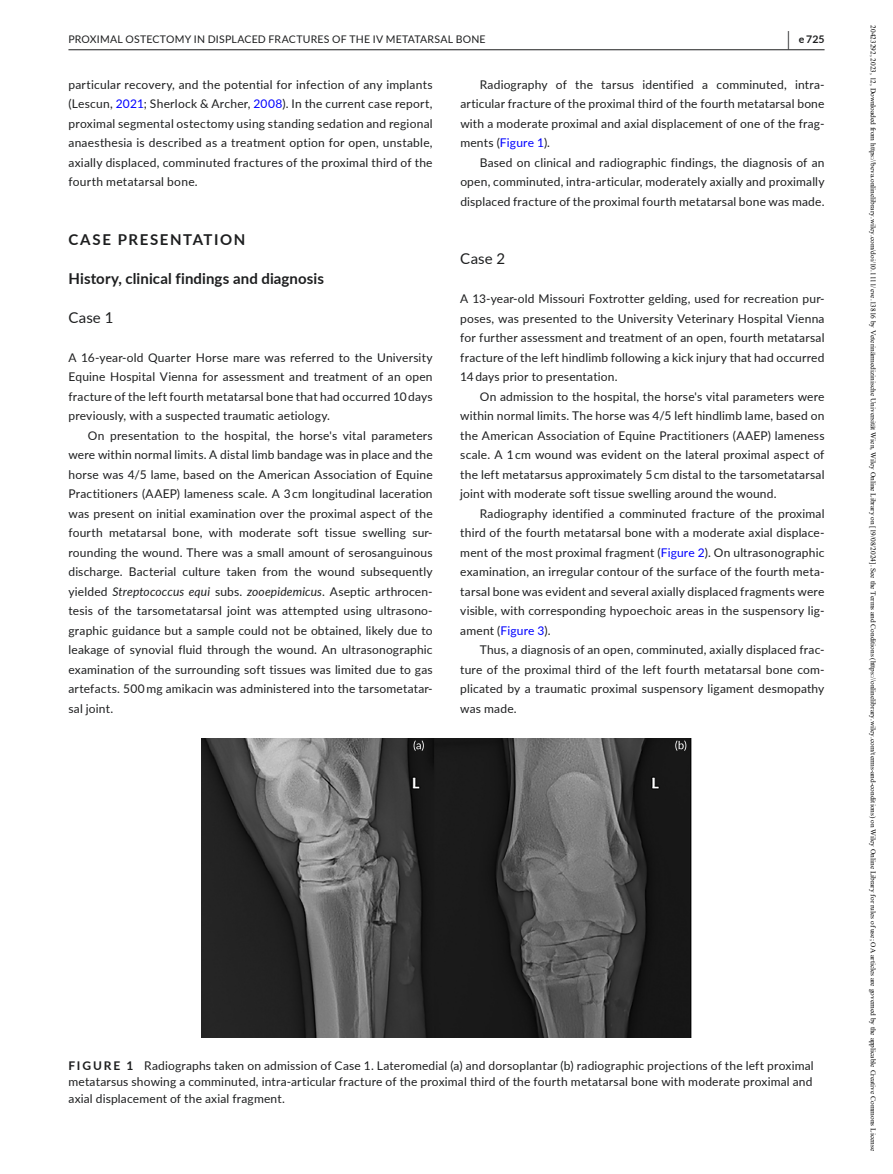
<style>
.page{position:relative;width:893px;height:1174px;background:#fff}
.page>*{position:absolute;margin:0;border:0;box-sizing:border-box;transform-origin:0 0}
.t1{font:15px "Lato Bold 2";letter-spacing:.01em;color:#1d1e1f}
.t2{font:15px "Lato Bold 2";letter-spacing:.11em;color:#1d1e1f}
.t3{font:15px "Lato Regular 2";letter-spacing:.005em;color:#1d1e1f}
.t4{font:12px/19.5px "Lato Regular 2";letter-spacing:.015em;color:#1d1e1f;text-align:justify}
.t5{font:12px/19.5px "Lato";letter-spacing:.015em;color:#1d1e1f}
.t6{font:10.5px "Lato Regular 2";letter-spacing:.02em;color:#1d1e1f}
.t7{font:700 10.5px "Lato";color:#1d1e1f}
.t8{font:7.35px "Times New Roman";color:#000}
.s1{font-family:"Lato Bold 2";font-weight:400;font-size:19.5px}
.s2{color:#00f}
.s3{font-family:"Lato";font-style:italic}
.s4{font-family:"Lato Regular 2"}
.s5{font-family:"Lato Bold 2"}
</style>
<div class="page">
<hr style="left:68px;top:49px;width:756px;height:1px;background:#1d1e1f">
<img style="left:202px;top:738px;width:489px;height:299px">
<p class="t6" style="left:68px;top:31px;width:419px">PROXIMAL OSTECTOMY IN DISPLACED FRACTURES OF THE IV METATARSAL BONE</p>
<p class="t7" style="left:787px;top:31px;width:39px"><span class="s1">|</span> e 725</p>
<p class="t4" style="left:68px;top:74px;width:366px">particular recovery, and the potential for infection of any implants (Lescun, <span class="s2">2021</span>; Sherlock &amp; Archer, <span class="s2">2008</span>). In the current case report, proximal segmental ostectomy using standing sedation and regional anaesthesia is described as a treatment option for open, unstable, axially displaced, comminuted fractures of the proximal third of the fourth metatarsal bone.</p>
<p class="t4" style="left:460px;top:74px;width:366px;text-indent:20px">Radiography of the tarsus identified a comminuted, intra&shy;articular fracture of the proximal third of the fourth metatarsal bone with a moderate proximal and axial displacement of one of the frag&shy;ments (<span class="s2">Figure 1</span>).</p>
<p class="t4" style="left:460px;top:152px;width:366px;text-indent:20px">Based on clinical and radiographic findings, the diagnosis of an open, comminuted, intra-articular, moderately axially and proximally displaced fracture of the proximal fourth metatarsal bone was made.</p>
<p class="t2" style="left:68px;top:228px;width:179px">CASE PRESENTATION</p>
<p class="t1" style="left:68px;top:267px;width:257px">History, clinical findings and diagnosis</p>
<p class="t3" style="left:68px;top:306px;width:46px">Case 1</p>
<p class="t4" style="left:68px;top:347px;width:366px">A 16-year-old Quarter Horse mare was referred to the University<br>Equine Hospital Vienna for assessment and treatment of an open</p>
<p class="t5" style="left:68px;top:386px;width:366px">fracture of the left fourth metatarsal bone that had occurred 10 days</p>
<p class="t4" style="left:68px;top:405px;width:263px">previously, with a suspected traumatic aetiology.</p>
<p class="t4" style="left:88px;top:425px;width:346px">On presentation to the hospital, the horse's vital parameters</p>
<p class="t4" style="left:68px;top:444px;width:366px">were within normal limits. A distal limb bandage was in place and the</p>
<p class="t4" style="left:68px;top:464px;width:366px">horse was 4/5 lame, based on the American Association of Equine</p>
<p class="t5" style="left:68px;top:483px;width:366px">Practitioners (AAEP) lameness scale. A 3 cm longitudinal laceration</p>
<p class="t4" style="left:68px;top:503px;width:366px">was present on initial examination over the proximal aspect of the fourth metatarsal bone, with moderate soft tissue swelling sur&shy;rounding the wound. There was a small amount of serosanguinous discharge. Bacterial culture taken from the wound subsequently yielded <span class="s3">Streptococcus equi</span> subs. <span class="s3">zooepidemicus</span>. Aseptic arthrocen&shy;tesis of the tarsometatarsal joint was attempted using ultrasono&shy;graphic guidance but a sample could not be obtained, likely due to leakage of synovial fluid through the wound. An ultrasonographic examination of the surrounding soft tissues was limited due to gas</p>
<p class="t5" style="left:68px;top:678px;width:366px">artefacts. 500 mg amikacin was administered into the tarsometatar<span class="s4">-</span></p>
<p class="t4" style="left:68px;top:698px;width:46px">sal joint.</p>
<p class="t3" style="left:460px;top:248px;width:46px">Case 2</p>
<p class="t4" style="left:460px;top:288px;width:366px">A 13-year-old Missouri Foxtrotter gelding, used for recreation pur&shy;poses, was presented to the University Veterinary Hospital Vienna for further assessment and treatment of an open, fourth metatarsal fracture of the left hindlimb following a kick injury that had occurred</p>
<p class="t5" style="left:460px;top:366px;width:159px">14 days prior to presentation.</p>
<p class="t4" style="left:460px;top:386px;width:366px;text-indent:20px">On admission to the hospital, the horse's vital parameters were within normal limits. The horse was 4/5 left hindlimb lame, based on the American Association of Equine Practitioners (AAEP) lameness</p>
<p class="t5" style="left:460px;top:444px;width:366px">scale. A 1 cm wound was evident on the lateral proximal aspect of the left metatarsus approximately 5 cm distal to the tarsometatarsal</p>
<p class="t4" style="left:460px;top:483px;width:318px">joint with moderate soft tissue swelling around the wound.</p>
<p class="t4" style="left:480px;top:503px;width:346px">Radiography identified a comminuted fracture of the proximal</p>
<p class="t4" style="left:460px;top:522px;width:366px">third of the fourth metatarsal bone with a moderate axial displace-</p>
<p class="t4" style="left:460px;top:542px;width:366px">ment of the most proximal fragment (<span class="s2">Figure 2</span>). On ultrasonographic</p>
<p class="t4" style="left:460px;top:561px;width:366px">examination, an irregular contour of the surface of the fourth meta-</p>
<p class="t4" style="left:460px;top:581px;width:366px">tarsal bone was evident and several axially displaced fragments were</p>
<p class="t4" style="left:460px;top:600px;width:366px">visible, with corresponding hypoechoic areas in the suspensory lig-</p>
<p class="t4" style="left:460px;top:620px;width:92px">ament (<span class="s2">Figure 3</span>).</p>
<p class="t4" style="left:480px;top:639px;width:346px">Thus, a diagnosis of an open, comminuted, axially displaced frac-</p>
<p class="t4" style="left:460px;top:659px;width:366px">ture of the proximal third of the left fourth metatarsal bone com-</p>
<p class="t4" style="left:460px;top:678px;width:366px">plicated by a traumatic proximal suspensory ligament desmopathy</p>
<p class="t4" style="left:460px;top:698px;width:58px">was made.</p>
<p class="t5" style="left:68px;top:1055px;width:747px"><span class="s5">FIGURE 1</span> Radiographs taken on admission of Case 1. Lateromedial (a) and dorsoplantar (b) radiographic projections of the left proximal</p>
<p class="t4" style="left:68px;top:1073px;width:746px;line-height:16.5px">metatarsus showing a comminuted, intra-articular fracture of the proximal third of the fourth metatarsal bone with moderate proximal and axial displacement of the axial fragment.</p>
<p class="t8" style="left:878px;top:25px;width:1127px;rotate:90deg">20423292, 2023, 12, Downloaded from https://beva.onlinelibrary.wiley.com/doi/10.1111/eve.13816 by Veterinärmedizinische Universität Wien, Wiley Online Library on [19/08/2024]. See the Terms and Conditions (https://onlinelibrary.wiley.com/terms-and-conditions) on Wiley Online Library for rules of use; OA articles are governed by the applicable Creative Commons License</p>
</div>
